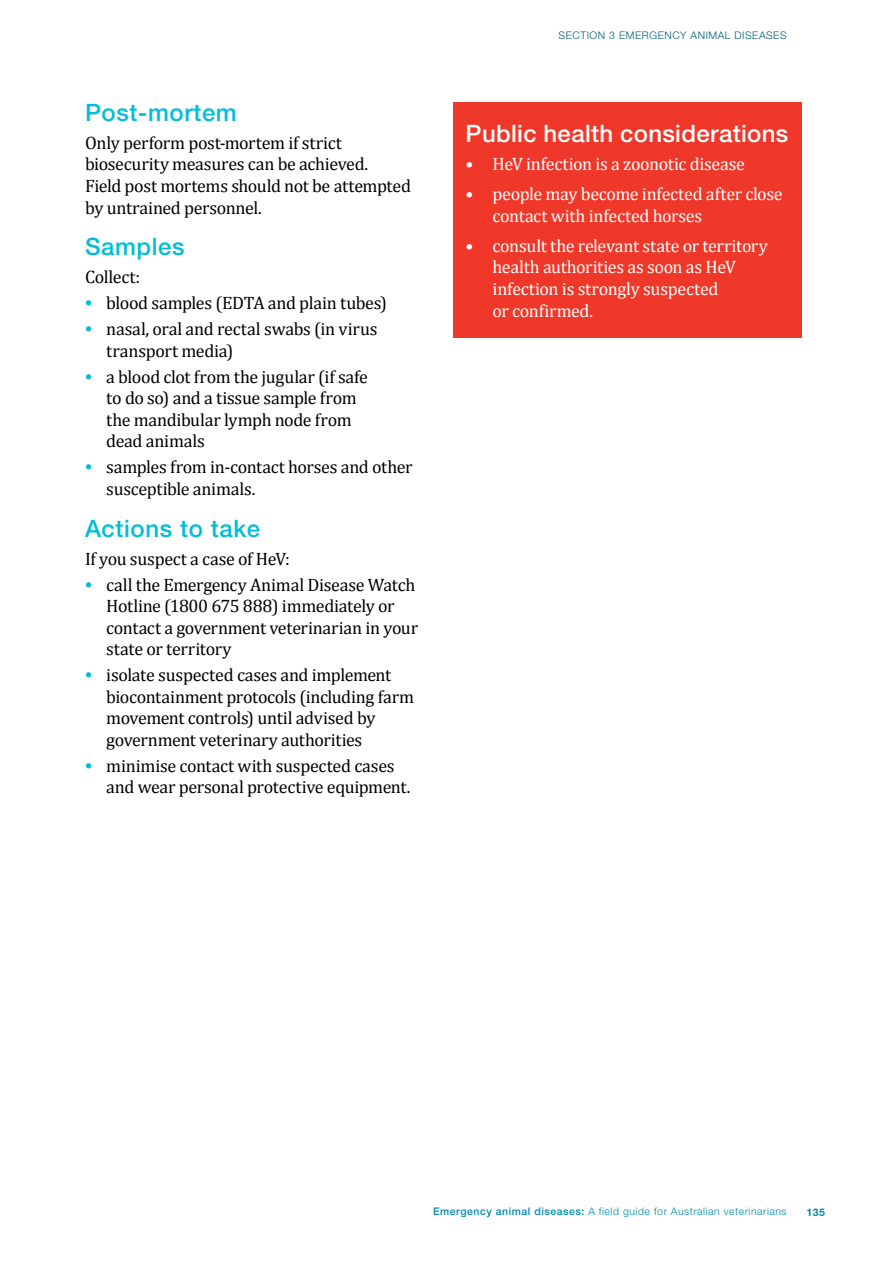
<style>
.page{position:relative;width:893px;height:1263px;background:#fff}
.page>*{position:absolute;margin:0;border:0;box-sizing:border-box;transform-origin:0 0}
.t1{font:500 24px "Helvetica Neue LT";letter-spacing:.025em;color:#00bed6}
.t2{font:500 24px "Helvetica Neue LT";letter-spacing:.015em;color:#fff}
.t3{font:18px/21.6px "Cambria";letter-spacing:-.015em;color:#000}
.t4{font:18px/21.6px "Cambria";letter-spacing:-.015em;color:#fff}
.t5{font:300 10.5px "Helvetica Neue LT";letter-spacing:.05em;color:#008aab}
.t6{font:300 10.5px "Helvetica Neue LT";letter-spacing:.05em;color:#006072}
.t7{font:700 10.5px "Helvetica Neue LT";color:#008aab}
.s1{font-family:"Milo Pro";font-weight:500;color:#00bed6}
.s2{font-weight:500}
</style>
<div class="page">
<div style="left:453px;top:102px;width:348px;height:236px;background:#ef3829"></div>
<h1 class="t1" style="left:85px;top:98px;width:153px">Post-mortem</h1>
<p class="t3" style="left:85px;top:132px;width:328px">Only perform post-mortem if strict biosecurity measures can be achieved.<br>Field post mortems should not be attempted by untrained personnel.</p>
<h1 class="t1" style="left:85px;top:233px;width:101px">Samples</h1>
<p class="t3" style="left:85px;top:266px;width:57px">Collect:</p>
<p class="t3" style="left:85px;top:292px;width:303px"><span class="s1">•</span> blood samples (EDTA and plain tubes)</p>
<p class="t3" style="left:106px;top:318px;width:273px;text-indent:-21px"><span class="s1">•</span> nasal, oral and rectal swabs (in virus transport media)</p>
<p class="t3" style="left:106px;top:366px;width:263px;text-indent:-21px"><span class="s1">•</span> a blood clot from the jugular (if safe to do so) and a tissue sample from the mandibular lymph node from dead animals</p>
<p class="t3" style="left:106px;top:456px;width:308px;text-indent:-21px"><span class="s1">•</span> samples from in-contact horses and other susceptible animals.</p>
<h1 class="t1" style="left:85px;top:514px;width:177px">Actions to take</h1>
<p class="t3" style="left:85px;top:548px;width:206px">If you suspect a case of HeV:</p>
<p class="t3" style="left:106px;top:573px;width:313px;text-indent:-21px"><span class="s1">•</span> call the Emergency Animal Disease Watch Hotline (1800 675 888) immediately or contact a government veterinarian in your state or territory</p>
<p class="t3" style="left:106px;top:664px;width:309px;text-indent:-21px"><span class="s1">•</span> isolate suspected cases and implement biocontainment protocols (including farm movement controls) until advised by government veterinary authorities</p>
<p class="t3" style="left:106px;top:755px;width:306px;text-indent:-21px"><span class="s1">•</span> minimise contact with suspected cases and wear personal protective equipment.</p>
<p class="t6" style="left:558px;top:28px;width:230px">SECTION 3 EMERGENCY ANIMAL DISEASES</p>
<h1 class="t2" style="left:466px;top:119px;width:324px">Public health considerations</h1>
<p class="t4" style="left:466px;top:153px;width:281px">• HeV infection is a zoonotic disease</p>
<p class="t4" style="left:493px;top:183px;width:291px;text-indent:-27px">• people may become infected after close contact with infected horses</p>
<p class="t4" style="left:493px;top:235px;width:277px;text-indent:-27px">• consult the relevant state or territory health authorities as soon as HeV infection is strongly suspected<br>or confirmed.</p>
<p class="t5" style="left:433px;top:1205px;width:355px"><span class="s2">Emergency animal diseases:</span> A field guide for Australian veterinarians</p>
<p class="t7" style="left:806px;top:1206px;width:20px">135</p>
</div>
